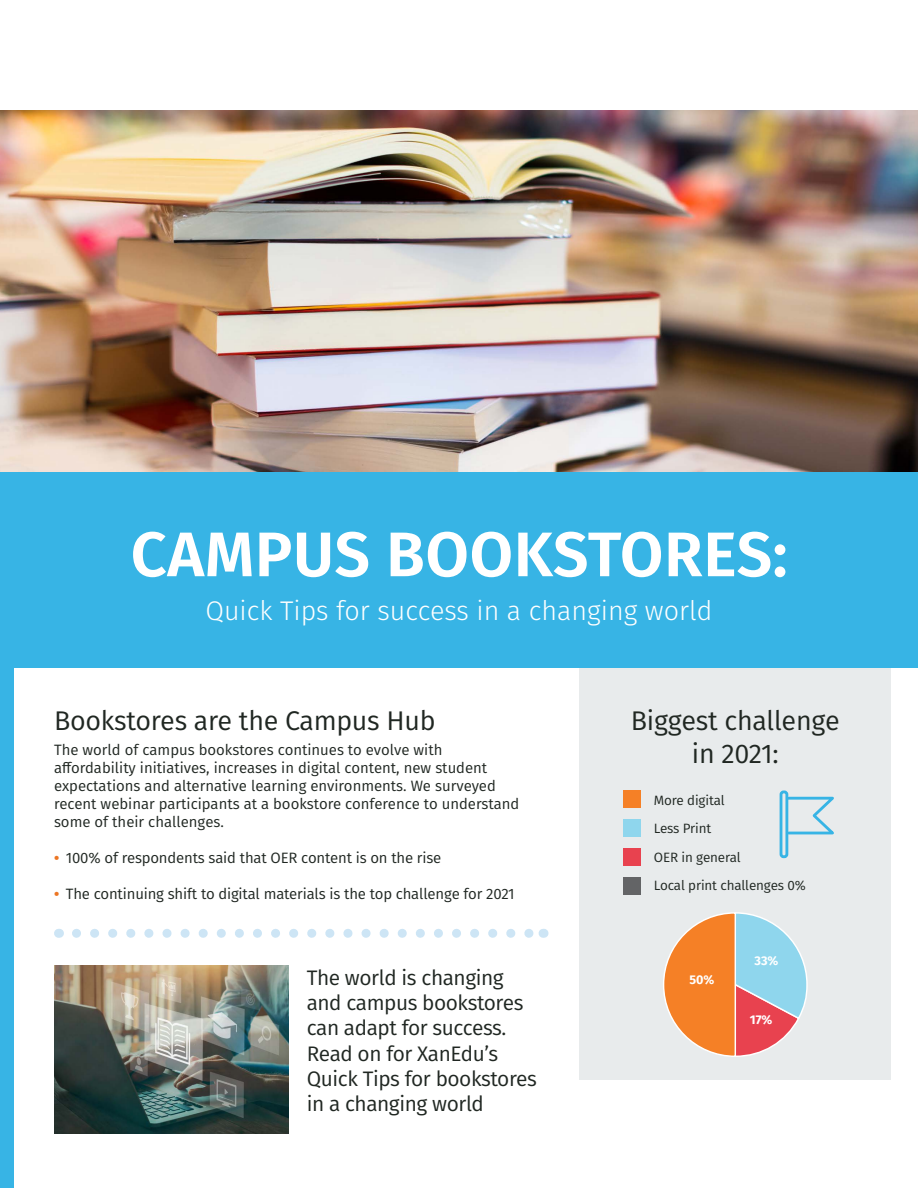
<style>
.page{position:relative;width:918px;height:1188px;background:#fff}
.page>*{position:absolute;margin:0;border:0;box-sizing:border-box;transform-origin:0 0}
.t1{font:600 63px "Fira Sans";letter-spacing:.01em;color:#fff}
.t2{font:27px/32.4px "Fira Sans";letter-spacing:-.01em;color:#202722;text-align:center}
.t3{font:300 27px "Fira Sans";color:#fff}
.t4{font:21px/25.2px "Fira Sans";letter-spacing:-.02em;color:#202722}
.t5{font:15px/18px "Fira Sans";color:#202722}
.t6{font:13.5px/28.5px "Fira Sans";letter-spacing:-.01em;color:#202722}
.t7{font:700 12.6px "Fira Sans";color:#fff}
.s1{font-weight:700;color:#ec7624}
</style>
<div class="page">
<div style="left:580px;top:668px;width:311px;height:412px;background:#e8ebec"></div>
<img style="left:0;top:111px;width:918px;height:362px">
<div style="left:0;top:473px;width:918px;height:195px;background:#37b4e5"></div>
<div style="left:0;top:544px;width:14px;height:644px;background:#37b4e5"></div>
<svg style="left:76px;top:929px;width:458px;height:9px"></svg>
<div style="left:624px;top:791px;width:17px;height:17px;background:#f58026"></div>
<div style="left:624px;top:820px;width:17px;height:17px;background:#8fd6ed"></div>
<div style="left:624px;top:848px;width:17px;height:18px;background:#e8424f"></div>
<div style="left:624px;top:877px;width:17px;height:17px;background:#636466"></div>
<svg style="left:663px;top:912px;width:145px;height:145px"></svg>
<img style="left:54px;top:965px;width:234px;height:169px">
<svg style="left:779px;top:790px;width:55px;height:69px"></svg>
<h1 class="t1" style="left:131px;top:503px;width:658px">CAMPUS BOOKSTORES:</h1>
<h2 class="t3" style="left:205px;top:591px;width:509px">Quick Tips for success in a changing world</h2>
<h2 class="t2" style="left:54px;top:704px;width:383px">Bookstores are the Campus Hub</h2>
<p class="t5" style="left:54px;top:741px;width:467px">The world of campus bookstores continues to evolve with affordability initiatives, increases in digital content, new student expectations and alternative learning environments. We surveyed recent webinar participants at a bookstore conference to understand some of their challenges.</p>
<p class="t5" style="left:54px;top:849px;width:389px"><span class="s1">•</span> 100% of respondents said that OER content is on the rise</p>
<p class="t5" style="left:54px;top:885px;width:462px"><span class="s1">•</span> The continuing shift to digital materials is the top challenge for 2021</p>
<h3 class="t4" style="left:307px;top:965px;width:232px">The world is changing and campus bookstores can adapt for success.<br>Read on for XanEdu’s<br>Quick Tips for bookstores in a changing world</h3>
<h2 class="t2" style="left:631px;top:704px;width:210px">Biggest challenge in 2021:</h2>
<p class="t6" style="left:654px;top:786px;width:154px">More digital<br>Less Print<br>OER in general<br>Local print challenges 0%</p>
<p class="t7" style="left:689px;top:969px;width:26px">50%</p>
<p class="t7" style="left:755px;top:950px;width:25px">33%</p>
<p class="t7" style="left:750px;top:1009px;width:24px">17%</p>
</div>
